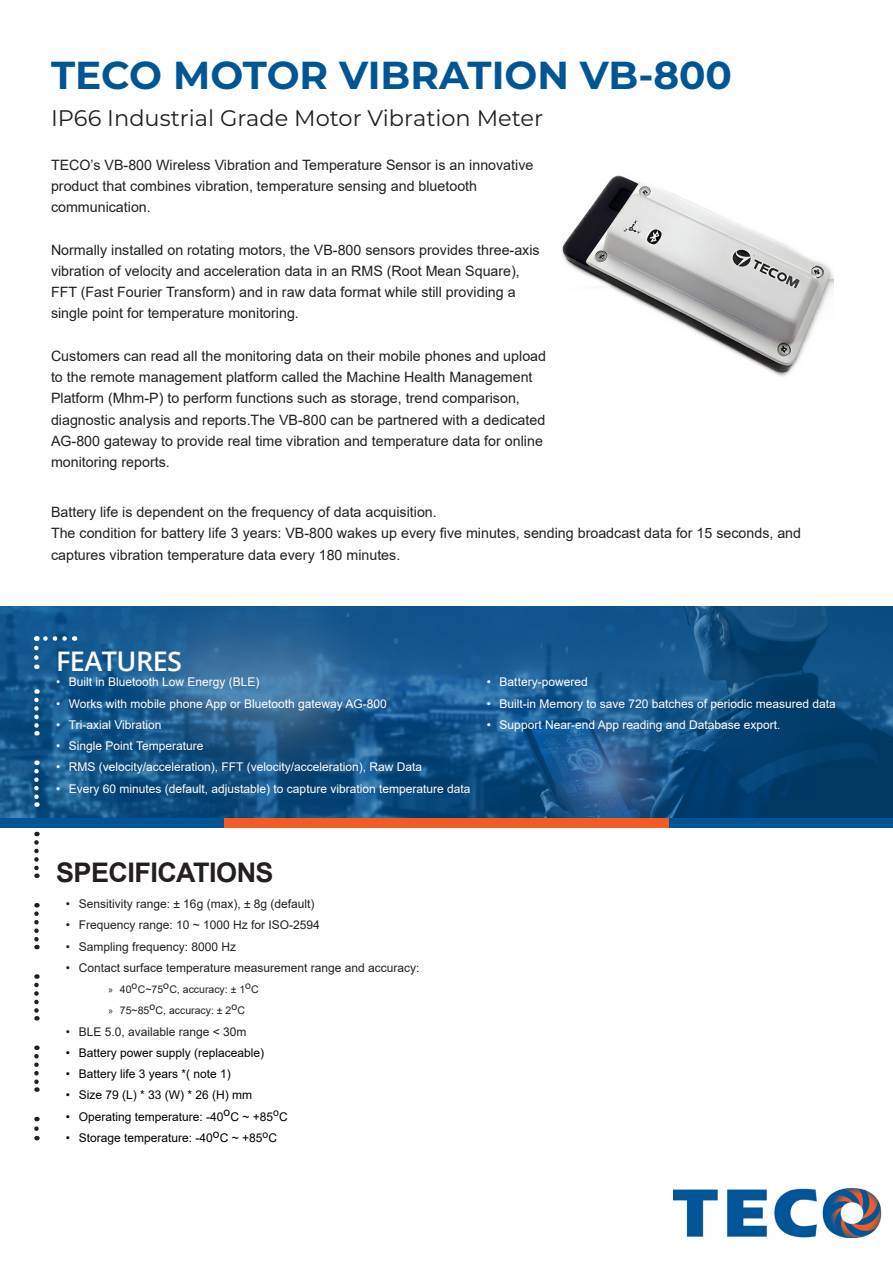
<style>
.page{position:relative;width:893px;height:1263px;background:#fff}
.page>*{position:absolute;margin:0;border:0;box-sizing:border-box;transform-origin:0 0}
.t1{font:700 39px "Montserrat";color:#005595}
.t2{font:700 27px "Arial";letter-spacing:-.02em;color:#231f20}
.t3{font:600 27px "Open Sans";letter-spacing:-.02em;color:#fff}
.t4{font:22.5px "Montserrat";color:#231f20}
.t5{font:14.25px/21.3px "Arial";color:#231f20}
.t6{font:12px "Arial";color:#fff}
.t7{font:12px "Arial";color:#231f20}
.t8{font:12px "Arial";color:#000}
.t9{font:10.5px "Arial";color:#231f20}
.s1{font-family:"Myriad Pro"}
</style>
<div class="page">
<svg style="left:0;top:607px;width:893px;height:212px;background:#175487"></svg>
<svg style="left:34px;top:648px;width:5px;height:21px"></svg>
<svg style="left:36px;top:636px;width:29px;height:5px"></svg>
<svg style="left:34px;top:700px;width:5px;height:35px"></svg>
<svg style="left:34px;top:771px;width:5px;height:36px"></svg>
<img style="left:673px;top:1188px;width:209px;height:51px">
<svg style="left:34px;top:842px;width:5px;height:36px"></svg>
<svg style="left:34px;top:914px;width:5px;height:35px"></svg>
<svg style="left:34px;top:985px;width:5px;height:35px"></svg>
<svg style="left:34px;top:1056px;width:5px;height:36px"></svg>
<div style="left:223px;top:819px;width:447px;height:9px;background:#f25b21"></div>
<div style="left:0;top:819px;width:223px;height:9px;background:#005595"></div>
<div style="left:670px;top:819px;width:223px;height:9px;background:#005595"></div>
<svg style="left:34px;top:1128px;width:5px;height:12px"></svg>
<img style="left:561px;top:175px;width:272px;height:202px">
<p class="t1" style="left:51px;top:47px;width:683px">TECO MOTOR VIBRATION VB-800</p>
<p class="t4" style="left:51px;top:103px;width:494px">IP66 Industrial Grade Motor Vibration Meter</p>
<p class="t5" style="left:51px;top:154px;width:484px">TECO’s VB-800 Wireless Vibration and Temperature Sensor is an innovative</p>
<p class="t5" style="left:51px;top:175px;width:428px">product that combines vibration, temperature sensing and bluetooth</p>
<p class="t5" style="left:51px;top:196px;width:101px">communication.</p>
<p class="t5" style="left:51px;top:239px;width:490px">Normally installed on rotating motors, the VB-800 sensors provides three-axis vibration of velocity and acceleration data in an RMS (Root Mean Square), FFT (Fast Fourier Transform) and in raw data format while still providing a single point for temperature monitoring.</p>
<p class="t5" style="left:51px;top:345px;width:497px">Customers can read all the monitoring data on their mobile phones and upload to the remote management platform called the Machine Health Management Platform (Mhm-P) to perform functions such as storage, trend comparison, diagnostic analysis and reports.The VB-800 can be partnered with a dedicated AG-800 gateway to provide real time vibration and temperature data for online monitoring reports.</p>
<p class="t5" style="left:51px;top:501px;width:387px">Battery life is dependent on the frequency of data acquisition.</p>
<p class="t5" style="left:51px;top:523px;width:752px">The condition for battery life 3 years: VB-800 wakes up every five minutes, sending broadcast data for 15 seconds, and</p>
<p class="t5" style="left:51px;top:544px;width:351px">captures vibration temperature data every 180 minutes.</p>
<p class="t3" style="left:56px;top:642px;width:127px">FEATURES</p>
<p class="t6" style="left:56px;top:674px;width:205px">• Built in Bluetooth Low Energy (BLE)</p>
<p class="t6" style="left:56px;top:695px;width:332px">• Works with mobile phone App or Bluetooth gateway AG-800</p>
<p class="t6" style="left:56px;top:716px;width:107px">• Tri-axial Vibration</p>
<p class="t6" style="left:56px;top:738px;width:149px">• Single Point Temperature</p>
<p class="t6" style="left:56px;top:759px;width:367px">• RMS (velocity/acceleration), FFT (velocity/acceleration), Raw Data</p>
<p class="t6" style="left:56px;top:780px;width:416px">• Every 60 minutes (default, adjustable) to capture vibration temperature data</p>
<p class="t6" style="left:487px;top:674px;width:102px">• Battery-powered</p>
<p class="t6" style="left:487px;top:695px;width:350px">• Built-in Memory to save 720 batches of periodic measured data</p>
<p class="t6" style="left:487px;top:716px;width:295px">• Support Near-end App reading and Database export.</p>
<p class="t2" style="left:56px;top:854px;width:219px">SPECIFICATIONS</p>
<p class="t7" style="left:66px;top:896px;width:250px">• Sensitivity range: ± 16g (max), ± 8g (default)</p>
<p class="t7" style="left:66px;top:917px;width:255px">• Frequency range: 10 ~ 1000 Hz for ISO-2594</p>
<p class="t7" style="left:66px;top:938px;width:172px">• Sampling frequency: 8000 Hz</p>
<p class="t7" style="left:66px;top:959px;width:355px">• Contact surface temperature measurement range and accuracy:</p>
<p class="t9" style="left:108px;top:982px;width:152px"><span class="s1">»</span> 40oC~75oC, accuracy: ± 1oC</p>
<p class="t9" style="left:108px;top:1003px;width:138px"><span class="s1">»</span> 75~85oC, accuracy: ± 2oC</p>
<p class="t7" style="left:66px;top:1023px;width:182px">• BLE 5.0, available range &lt; 30m</p>
<p class="t8" style="left:66px;top:1044px;width:200px">• Battery power supply (replaceable)</p>
<p class="t8" style="left:66px;top:1066px;width:166px">• Battery life 3 years *( note 1)</p>
<p class="t8" style="left:66px;top:1087px;width:188px">• Size 79 (L) * 33 (W) * 26 (H) mm</p>
<p class="t8" style="left:66px;top:1108px;width:223px">• Operating temperature: -40oC ~ +85<sup>o</sup>C</p>
<p class="t8" style="left:66px;top:1129px;width:213px">• Storage temperature: -40oC ~ +85<sup>o</sup>C</p>
</div>
